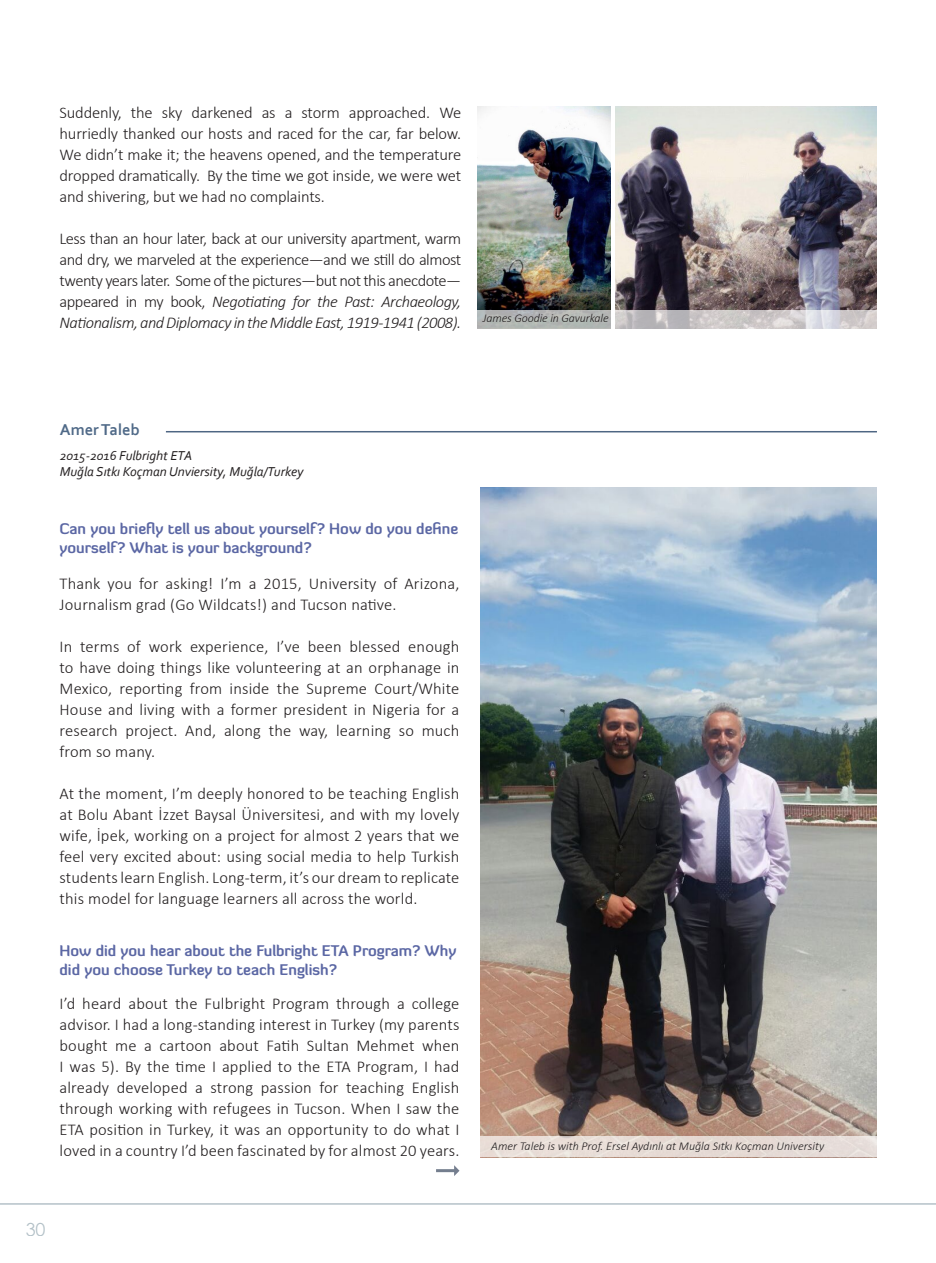
<style>
.page{position:relative;width:936px;height:1263px;background:#fff}
.page>*{position:absolute;margin:0;border:0;box-sizing:border-box;transform-origin:0 0}
.t1{font:18px "Century Gothic";color:#688390}
.GÖVDE_SORU{font:300 16.5px/21px "Calibri";letter-spacing:.01em;color:#231f20;text-align:justify}
.GÖVDE_SORU-2{font:700 16.5px "Corbel";color:#506a88}
.GÖVDE_SORU-3{font:700 15px/19.5px "Diavlo";color:#5b67a4}
.GÖVDE_SORU-4{font:italic 13.5px "Corbel";color:#231f20}
.GÖVDE_SORU-5{font:italic 300 12px "Calibri";color:#231f20}
.s1{font-style:italic}
</style>
<div class="page">
<hr style="left:0;top:1203px;width:935px;height:2px;background:#688390">
<img style="left:615px;top:106px;width:261px;height:204px">
<img style="left:477px;top:106px;width:133px;height:204px">
<hr style="left:166px;top:431px;width:710px;height:1px;background:#4e6683">
<img style="left:480px;top:487px;width:396px;height:649px">
<div style="left:480px;top:1136px;width:406px;height:21px;background:#e7dcd7"></div>
<svg style="left:477px;top:310px;width:400px;height:18px;background:#c4c3c3"></svg>
<hr style="left:436px;top:1169px;width:21px;height:3px;background:#747e8e">
<svg style="left:454px;top:1165px;width:5px;height:11px"></svg>
<p class="GÖVDE_SORU" style="left:60px;top:102px;width:403px">Suddenly, the sky darkened as a storm approached. We hurriedly thanked our hosts and raced for the car, far below.<br>We didn’t make it; the heavens opened, and the temperature dropped dramatically. By the time we got inside, we were wet and shivering, but we had no complaints.</p>
<p class="GÖVDE_SORU" style="left:60px;top:228px;width:403px">Less than an hour later, back at our university apartment, warm and dry, we marveled at the experience—and we still do almost twenty years later. Some of the pictures—but not this anecdote— appeared in my book, <span class="s1">Negotiating for the Past: Archaeology, Nationalism, and Diplomacy in the Middle East, 1919-1941 (2008).</span></p>
<p class="GÖVDE_SORU-5" style="left:483px;top:311px;width:127px">James Goodie in Gavurkale</p>
<p class="GÖVDE_SORU-2" style="left:60px;top:419px;width:81px">Amer Taleb</p>
<p class="GÖVDE_SORU-4" style="left:60px;top:447px;width:134px">2015-2016 Fulbright ETA</p>
<p class="GÖVDE_SORU-4" style="left:60px;top:463px;width:245px">Muğla Sıtkı Koçman Unviersity, Muğla/Turkey</p>
<p class="GÖVDE_SORU-3" style="left:60px;top:518px;width:400px">Can you briefly tell us about yourself? How do you define yourself? What is your background?</p>
<p class="GÖVDE_SORU" style="left:60px;top:573px;width:401px">Thank you for asking! I’m a 2015, University of Arizona,<br>Journalism grad (Go Wildcats!) and Tucson native.</p>
<p class="GÖVDE_SORU" style="left:60px;top:636px;width:401px">In terms of work experience, I’ve been blessed enough to have doing things like volunteering at an orphanage in Mexico, reporting from inside the Supreme Court/White House and living with a former president in Nigeria for a research project. And, along the way, learning so much from so many.</p>
<p class="GÖVDE_SORU" style="left:60px;top:783px;width:401px">At the moment, I’m deeply honored to be teaching English at Bolu Abant İzzet Baysal Üniversitesi, and with my lovely wife, İpek, working on a project for almost 2 years that we feel very excited about: using social media to help Turkish students learn English. Long-term, it’s our dream to replicate this model for language learners all across the world.</p>
<p class="GÖVDE_SORU-3" style="left:60px;top:940px;width:398px">How did you hear about the Fulbright ETA Program? Why did you choose Turkey to teach English?</p>
<p class="GÖVDE_SORU" style="left:60px;top:993px;width:401px">I’d heard about the Fulbright Program through a college advisor. I had a long-standing interest in Turkey (my parents bought me a cartoon about Fatih Sultan Mehmet when I was 5). By the time I applied to the ETA Program, I had already developed a strong passion for teaching English through working with refugees in Tucson. When I saw the ETA position in Turkey, it was an opportunity to do what I loved in a country I’d been fascinated by for almost 20 years.</p>
<p class="t1" style="left:26px;top:1216px;width:21px">30</p>
<p class="GÖVDE_SORU-5" style="left:491px;top:1139px;width:334px">Amer Taleb is with Prof. Ersel Aydınlı at Muğla Sıtkı Koçman University</p>
</div>
